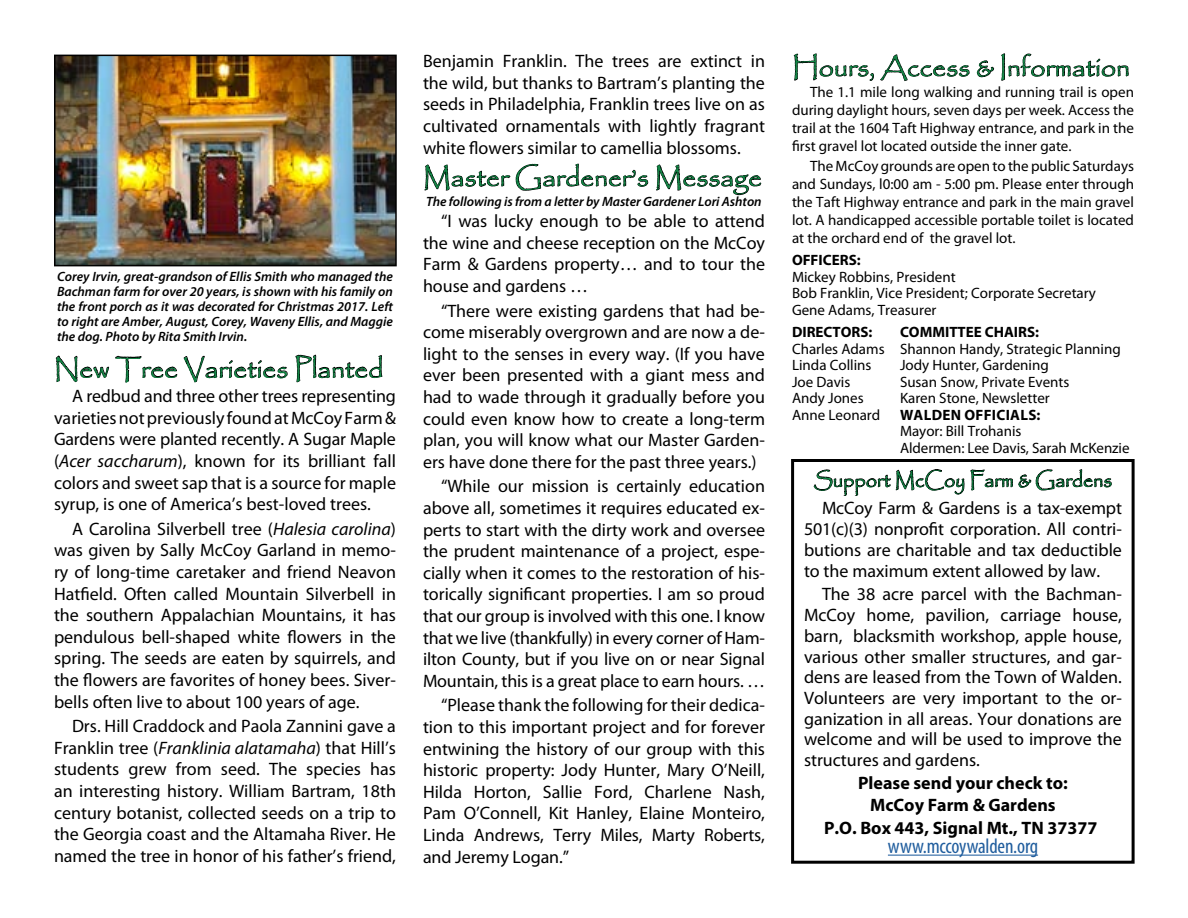
<style>
.page{position:relative;width:1188px;height:918px;background:#fff}
.page>*{position:absolute;margin:0;border:0;box-sizing:border-box;transform-origin:0 0}
.t1{font:27px "Papyrus";color:#0d8442}
.t2{font:21px "Papyrus";color:#0d8442;scale:.94 1}
.t3{font:condensed 21px "Myriad Pro";letter-spacing:-.01em;color:#215e9e}
.t4{font:18px/21.6px "Myriad Pro";color:#000;text-align:justify}
.t5{font:700 18px/22.5px "Myriad Pro";color:#000;text-align:center}
.t6{font:15px/18px "Myriad Pro";color:#000}
.t7{font:700 15px "Myriad Pro";color:#000}
.t8{font:700 15px "Myriad Pro";letter-spacing:.02em;color:#000}
.t9{font:italic 600 13.5px/15px "Myriad Pro";color:#000;text-align:justify}
.s1{font-style:italic}
</style>
<div class="page">
<svg style="left:56px;top:355px;width:53px;height:28px"></svg>
<svg style="left:115px;top:355px;width:62px;height:28px"></svg>
<svg style="left:183px;top:355px;width:105px;height:28px"></svg>
<svg style="left:295px;top:354px;width:88px;height:29px"></svg>
<hr style="left:888px;top:855px;width:150px;height:1px;background:#215e9e">
<svg style="left:793px;top:53px;width:81px;height:28px"></svg>
<svg style="left:880px;top:54px;width:90px;height:27px"></svg>
<svg style="left:977px;top:60px;width:17px;height:18px"></svg>
<svg style="left:1001px;top:53px;width:128px;height:28px"></svg>
<svg style="left:813px;top:469px;width:299px;height:27px"></svg>
<div style="left:791px;top:459px;width:344px;height:405px;border:3px solid #000"></div>
<svg style="left:424px;top:163px;width:224px;height:28px"></svg>
<svg style="left:656px;top:164px;width:105px;height:32px"></svg>
<img style="left:57px;top:58px;width:337px;height:205px">
<div style="left:54px;top:55px;width:343px;height:211px;border:2px solid #000"></div>
<p class="t9" style="left:57px;top:269px;width:338px">Corey Irvin, great-grandson of Ellis Smith who managed the Bachman farm for over 20 years, is shown with his family on the front porch as it was decorated for Christmas 2017. Left to right are Amber, August, Corey, Waveny Ellis, and Maggie the dog. Photo by Rita Smith Irvin.</p>
<h1 class="t1" style="left:54px;top:352px;width:331px">New Tree Varieties Planted</h1>
<p class="t4" style="left:54px;top:385px;width:344px;text-indent:18px">A redbud and three other trees representing varieties not previously found at McCoy Farm &amp; Gardens were planted recently. A Sugar Maple (<span class="s1">Acer saccharum</span>), known for its brilliant fall colors and sweet sap that is a source for maple syrup, is one of America’s best-loved trees.</p>
<p class="t4" style="left:54px;top:518px;width:344px;text-indent:18px">A Carolina Silverbell tree (<span class="s1">Halesia carolina</span>) was given by Sally McCoy Garland in memo&shy;ry of long-time caretaker and friend Neavon Hatfield. Often called Mountain Silverbell in the southern Appalachian Mountains, it has pendulous bell-shaped white flowers in the spring. The seeds are eaten by squirrels, and the flowers are favorites of honey bees. Siver&shy;bells often live to about 100 years of age.</p>
<p class="t4" style="left:54px;top:715px;width:344px;text-indent:18px">Drs. Hill Craddock and Paola Zannini gave a Franklin tree (<span class="s1">Franklinia alatamaha</span>) that Hill’s students grew from seed. The species has an interesting history. William Bartram, 18th century botanist, collected seeds on a trip to the Georgia coast and the Altamaha River. He named the tree in honor of his father’s friend,</p>
<p class="t4" style="left:423px;top:50px;width:344px">Benjamin Franklin. The trees are extinct in the wild, but thanks to Bartram’s planting the seeds in Philadelphia, Franklin trees live on as cultivated ornamentals with lightly fragrant white flowers similar to camellia blossoms.</p>
<h1 class="t1" style="left:423px;top:161px;width:341px">Master Gardener’s Message</h1>
<p class="t9" style="left:426px;top:193px;width:337px">The following is from a letter by Master Gardener Lori Ashton</p>
<p class="t4" style="left:423px;top:210px;width:344px;text-indent:18px">“I was lucky enough to be able to attend the wine and cheese reception on the McCoy Farm &amp; Gardens property… and to tour the house and gardens …</p>
<p class="t4" style="left:423px;top:299px;width:344px;text-indent:18px">“There were existing gardens that had be&shy;come miserably overgrown and are now a de&shy;light to the senses in every way. (If you have ever been presented with a giant mess and had to wade through it gradually before you could even know how to create a long-term plan, you will know what our Master Garden&shy;ers have done there for the past three years.)</p>
<p class="t4" style="left:423px;top:475px;width:344px;text-indent:18px">“While our mission is certainly education above all, sometimes it requires educated ex&shy;perts to start with the dirty work and oversee the prudent maintenance of a project, espe&shy;cially when it comes to the restoration of his&shy;torically significant properties. I am so proud that our group is involved with this one. I know that we live (thankfully) in every corner of Ham&shy;ilton County, but if you live on or near Signal Mountain, this is a great place to earn hours. …</p>
<p class="t4" style="left:423px;top:694px;width:344px;text-indent:18px">“Please thank the following for their dedica&shy;tion to this important project and for forever entwining the history of our group with this historic property: Jody Hunter, Mary O’Neill, Hilda Horton, Sallie Ford, Charlene Nash, Pam O’Connell, Kit Hanley, Elaine Monteiro, Linda Andrews, Terry Miles, Marty Roberts, and Jeremy Logan.”</p>
<h1 class="t1" style="left:792px;top:51px;width:339px">Hours, Access &amp; Information</h1>
<p class="t6" style="left:792px;top:83px;width:344px;text-align:justify;text-indent:18px">The 1.1 mile long walking and running trail is open during daylight hours, seven days per week. Access the trail at the 1604 Taft Highway entrance, and park in the first gravel lot located outside the inner gate.</p>
<p class="t6" style="left:792px;top:156px;width:344px;text-align:justify;text-indent:18px">The McCoy grounds are open to the public Saturdays and Sundays, l0:00 am - 5:00 pm. Please enter through the Taft Highway entrance and park in the main gravel lot. A handicapped accessible portable toilet is located at the orchard end of the gravel lot.</p>
<p class="t7" style="left:792px;top:250px;width:70px">OFFICERS:</p>
<p class="t6" style="left:792px;top:268px;width:305px;line-height:16.5px">Mickey Robbins, President<br>Bob Franklin, Vice President; Corporate Secretary<br>Gene Adams, Treasurer</p>
<p class="t7" style="left:792px;top:322px;width:82px">DIRECTORS:</p>
<p class="t7" style="left:900px;top:322px;width:141px">COMMITTEE CHAIRS:</p>
<p class="t6" style="left:792px;top:340px;width:330px;line-height:16.5px">Charles Adams Shannon Handy, Strategic Planning<br>Linda Collins</p>
<p class="t6" style="left:900px;top:356px;width:150px">Jody Hunter, Gardening</p>
<p class="t6" style="left:792px;top:372px;width:60px">Joe Davis</p>
<p class="t6" style="left:900px;top:372px;width:171px">Susan Snow, Private Events</p>
<p class="t6" style="left:792px;top:389px;width:73px">Andy Jones</p>
<p class="t6" style="left:900px;top:389px;width:151px">Karen Stone, Newsletter</p>
<p class="t6" style="left:792px;top:405px;width:90px">Anne Leonard</p>
<p class="t8" style="left:900px;top:405px;width:142px">WALDEN OFFICIALS:</p>
<p class="t6" style="left:900px;top:423px;width:231px;line-height:16.5px">Mayor: Bill Trohanis<br>Aldermen: Lee Davis, Sarah McKenzie</p>
<p class="t2" style="left:814px;top:467px;width:319px">Support McCoy Farm &amp; Gardens</p>
<p class="t4" style="left:804px;top:497px;width:320px;line-height:21px;text-indent:18px">McCoy Farm &amp; Gardens is a tax-exempt 501(c)(3) nonprofit corporation. All contri&shy;butions are charitable and tax deductible to the maximum extent allowed by law.</p>
<p class="t4" style="left:804px;top:584px;width:320px;line-height:20.7px;text-indent:18px">The 38 acre parcel with the Bachman-McCoy home, pavilion, carriage house, barn, blacksmith workshop, apple house, various other smaller structures, and gar&shy;dens are leased from the Town of Walden.<br>Volunteers are very important to the or&shy;ganization in all areas. Your donations are welcome and will be used to improve the structures and gardens.</p>
<p class="t5" style="left:824px;top:771px;width:275px">Please send your check to:<br>McCoy Farm &amp; Gardens<br>P.O. Box 443, Signal Mt., TN 37377</p>
<p class="t3" style="left:888px;top:833px;width:152px">www.mccoywalden.org</p>
</div>
